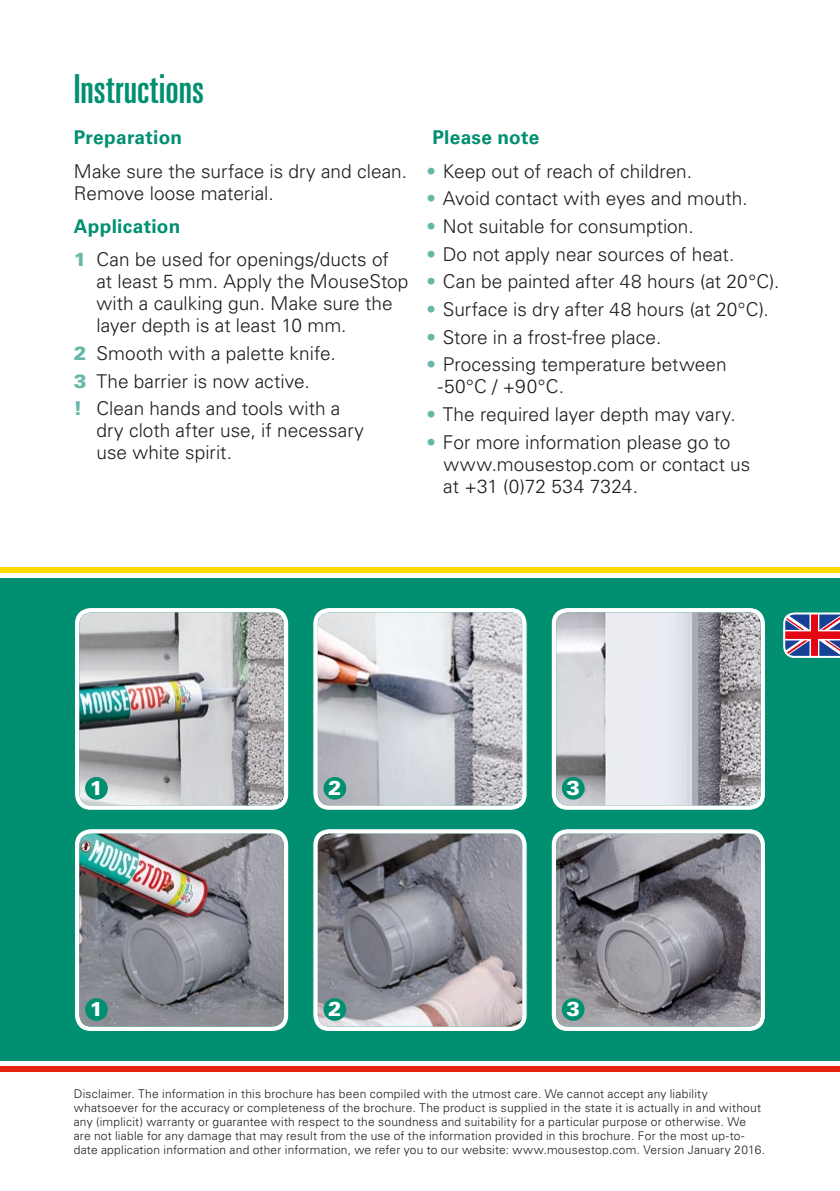
<style>
.page{position:relative;width:840px;height:1191px;background:#fff}
.page>*{position:absolute;margin:0;border:0;box-sizing:border-box;transform-origin:0 0}
.t1{font:ultra-condensed 40px "Univers LT Std";letter-spacing:.005em;color:#008f70}
.t2{font:900 20px "Univers LT Std";color:#fff}
.t3{font:300 19px/22px "Univers LT Std";color:#1d1d1b}
.t4{font:700 19px "Univers LT Std";letter-spacing:.015em;color:#008f70}
.t5{font:300 12px/14px "Univers LT Std";letter-spacing:.02em;color:#1d1d1b}
.s1{font-weight:700;color:#008f70}
.s2{font-weight:900;color:#65b8a7}
.s3{font-weight:400;color:#65b8a7}
</style>
<div class="page">
<div style="left:0;top:578px;width:839px;height:482px;background:#008f70"></div>
<div style="left:0;top:1066px;width:839px;height:5px;background:#e42313"></div>
<svg style="left:74px;top:607px;width:215px;height:203px;background:#f0f5f4"></svg>
<div style="left:74px;top:607px;width:215px;height:204px;border:1px solid #008f70;border-radius:16px"></div>
<div style="left:551px;top:607px;width:214px;height:203px;background:#fff;border-radius:16px"></div>
<div style="left:550px;top:607px;width:215px;height:204px;border:1px solid #008f70;border-radius:16px"></div>
<svg style="left:312px;top:607px;width:215px;height:203px;background:#f3f8f7"></svg>
<div style="left:312px;top:607px;width:215px;height:204px;border:1px solid #008f70;border-radius:16px"></div>
<img style="left:79px;top:612px;width:204px;height:193px">
<img style="left:556px;top:612px;width:204px;height:193px">
<img style="left:317px;top:612px;width:205px;height:193px">
<svg style="left:74px;top:828px;width:215px;height:203px;background:#ebf1f0"></svg>
<div style="left:74px;top:828px;width:215px;height:204px;border:1px solid #008f70;border-radius:16px"></div>
<div style="left:551px;top:828px;width:214px;height:203px;background:#fff;border-radius:16px"></div>
<div style="left:550px;top:828px;width:215px;height:204px;border:1px solid #008f70;border-radius:16px"></div>
<svg style="left:312px;top:828px;width:215px;height:203px;background:#f2f7f6"></svg>
<div style="left:312px;top:828px;width:215px;height:204px;border:1px solid #008f70;border-radius:16px"></div>
<img style="left:79px;top:833px;width:204px;height:193px">
<img style="left:556px;top:833px;width:204px;height:193px">
<img style="left:317px;top:833px;width:205px;height:193px">
<svg style="left:783px;top:612px;width:56px;height:46px;background:#9c6d8d"></svg>
<div style="left:85px;top:777px;width:23px;height:22px;background:#008f70;border-radius:50%"></div>
<div style="left:323px;top:777px;width:23px;height:22px;background:#008f70;border-radius:50%"></div>
<div style="left:561px;top:777px;width:23px;height:22px;background:#008f70;border-radius:50%"></div>
<div style="left:85px;top:998px;width:23px;height:22px;background:#008f70;border-radius:50%"></div>
<div style="left:323px;top:998px;width:23px;height:22px;background:#008f70;border-radius:50%"></div>
<div style="left:561px;top:998px;width:23px;height:22px;background:#008f70;border-radius:50%"></div>
<div style="left:0;top:567px;width:839px;height:6px;background:#fd0"></div>
<h1 class="t1" style="left:74px;top:66px;width:132px">Instructions</h1>
<p class="t4" style="left:74px;top:126px;width:110px">Preparation</p>
<p class="t3" style="left:74px;top:160px;width:334px">Make sure the surface is dry and clean.<br>Remove loose material.</p>
<p class="t3" style="left:74px;top:209px;width:316px;line-height:33.4px"><span class="s1">Application<br></span><span class="s2">1</span> Can be used for openings/ducts of</p>
<p class="t3" style="left:96px;top:270px;width:313px">at least 5 mm. Apply the MouseStop with a caulking gun. Make sure the layer depth is at least 10 mm.</p>
<p class="t3" style="left:74px;top:339px;width:268px;line-height:27.6px"><span class="s2">2</span> Smooth with a palette knife.<br><span class="s2">3</span> The barrier is now active.<br><span class="s2">!</span> Clean hands and tools with a</p>
<p class="t3" style="left:96px;top:419px;width:269px">dry cloth after use, if necessary use white spirit.</p>
<p class="t4" style="left:432px;top:126px;width:108px">Please note</p>
<p class="t3" style="left:427px;top:160px;width:265px"><span class="s3">•</span> Keep out of reach of children.</p>
<p class="t3" style="left:427px;top:187px;width:321px"><span class="s3">•</span> Avoid contact with eyes and mouth.</p>
<p class="t3" style="left:427px;top:215px;width:267px"><span class="s3">•</span> Not suitable for consumption.</p>
<p class="t3" style="left:427px;top:243px;width:308px"><span class="s3">•</span> Do not apply near sources of heat.</p>
<p class="t3" style="left:427px;top:270px;width:352px"><span class="s3">•</span> Can be painted after 48 hours (at 20°C).</p>
<p class="t3" style="left:427px;top:298px;width:342px"><span class="s3">•</span> Surface is dry after 48 hours (at 20°C).</p>
<p class="t3" style="left:427px;top:326px;width:235px"><span class="s3">•</span> Store in a frost-free place.</p>
<p class="t3" style="left:437px;top:353px;width:290px;text-indent:-10px"><span class="s3">•</span> Processing temperature between -50°C / +90°C.</p>
<p class="t3" style="left:427px;top:403px;width:309px"><span class="s3">•</span> The required layer depth may vary.</p>
<p class="t3" style="left:443px;top:431px;width:308px;text-indent:-15px"><span class="s3">•</span> For more information please go to www.mousestop.com or contact us at +31 (0)72 534 7324.</p>
<p class="t2" style="left:90px;top:775px;width:15px">1</p>
<p class="t2" style="left:328px;top:775px;width:15px">2</p>
<p class="t2" style="left:566px;top:775px;width:15px">3</p>
<p class="t2" style="left:90px;top:996px;width:15px">1</p>
<p class="t2" style="left:328px;top:996px;width:15px">2</p>
<p class="t2" style="left:566px;top:996px;width:15px">3</p>
<p class="t5" style="left:74px;top:1086px;width:692px">Disclaimer. The information in this brochure has been compiled with the utmost care. We cannot accept any liability whatsoever for the accuracy or completeness of the brochure. The product is supplied in the state it is actually in and without any (implicit) warranty or guarantee with respect to the soundness and suitability for a particular purpose or otherwise. We are not liable for any damage that may result from the use of the information provided in this brochure. For the most up-to&shy;date application information and other information, we refer you to our website: www.mousestop.com. Version January 2016.</p>
</div>
